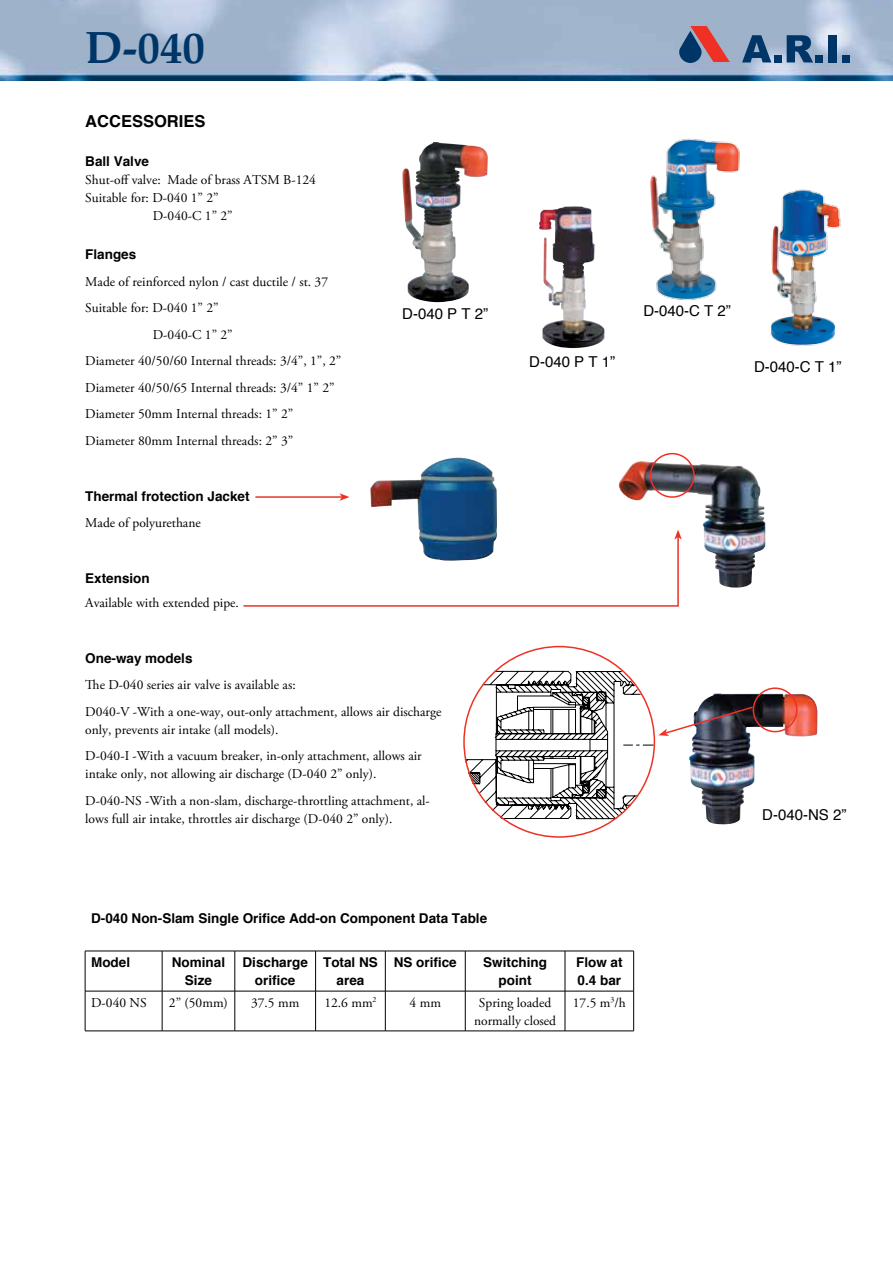
<style>
.page{position:relative;width:893px;height:1263px;background:#fff}
.page>*{position:absolute;margin:0;border:0;box-sizing:border-box;transform-origin:0 0}
.t1{font:700 45px "Palatino";color:#003568}
.t2{font:700 16.5px "Helvetica";color:#000}
.t3{font:15px "Helvetica";color:#000}
.t4{font:13.5px/26.5px "Adobe Garamond Pro";color:#000}
.t5{font:700 13.5px/18px "Helvetica";color:#000;text-align:center}
</style>
<div class="page">
<img style="left:0;top:0;width:893px;height:81px">
<svg style="left:677px;top:26px;width:53px;height:37px;background:#916e81"></svg>
<svg style="left:742px;top:35px;width:29px;height:27px"></svg>
<div style="left:773px;top:55px;width:8px;height:7px;background:#003568"></div>
<svg style="left:787px;top:35px;width:26px;height:27px"></svg>
<div style="left:815px;top:55px;width:8px;height:7px;background:#003568"></div>
<div style="left:829px;top:35px;width:8px;height:27px;background:#003568"></div>
<div style="left:842px;top:55px;width:8px;height:7px;background:#003568"></div>
<img style="left:695px;top:464px;width:70px;height:124px">
<svg style="left:243px;top:452px;width:452px;height:155px"></svg>
<svg style="left:674px;top:530px;width:8px;height:10px"></svg>
<img style="left:370px;top:457px;width:127px;height:105px">
<hr style="left:255px;top:496px;width:87px;height:2px;background:#ee3124">
<svg style="left:339px;top:493px;width:10px;height:8px"></svg>
<img style="left:539px;top:206px;width:66px;height:142px">
<img style="left:402px;top:142px;width:67px;height:160px">
<img style="left:770px;top:189px;width:71px;height:157px">
<img style="left:650px;top:138px;width:90px;height:162px">
<img style="left:754px;top:693px;width:30px;height:89px">
<div style="left:753px;top:687px;width:44px;height:45px;border:2px solid #ee3124;border-radius:50%"></div>
<svg style="left:463px;top:646px;width:291px;height:192px"></svg>
<hr style="left:85px;top:951px;width:77px;height:1px;background:#000">
<hr style="left:85px;top:951px;width:1px;height:40px;background:#000">
<hr style="left:162px;top:951px;width:73px;height:1px;background:#000">
<hr style="left:162px;top:951px;width:1px;height:40px;background:#000">
<hr style="left:235px;top:951px;width:81px;height:1px;background:#000">
<hr style="left:235px;top:951px;width:1px;height:40px;background:#000">
<hr style="left:316px;top:951px;width:69px;height:1px;background:#000">
<hr style="left:315px;top:951px;width:1px;height:40px;background:#000">
<hr style="left:385px;top:951px;width:80px;height:1px;background:#000">
<hr style="left:385px;top:951px;width:1px;height:40px;background:#000">
<hr style="left:465px;top:951px;width:100px;height:1px;background:#000">
<hr style="left:465px;top:951px;width:1px;height:40px;background:#000">
<hr style="left:565px;top:951px;width:69px;height:1px;background:#000">
<hr style="left:565px;top:951px;width:1px;height:40px;background:#000">
<hr style="left:633px;top:951px;width:1px;height:40px;background:#000">
<hr style="left:85px;top:991px;width:77px;height:1px;background:#000">
<hr style="left:85px;top:991px;width:1px;height:40px;background:#000">
<hr style="left:162px;top:991px;width:73px;height:1px;background:#000">
<hr style="left:162px;top:991px;width:1px;height:40px;background:#000">
<hr style="left:235px;top:991px;width:81px;height:1px;background:#000">
<hr style="left:235px;top:991px;width:1px;height:40px;background:#000">
<hr style="left:316px;top:991px;width:69px;height:1px;background:#000">
<hr style="left:315px;top:991px;width:1px;height:40px;background:#000">
<hr style="left:385px;top:991px;width:80px;height:1px;background:#000">
<hr style="left:385px;top:991px;width:1px;height:40px;background:#000">
<hr style="left:465px;top:991px;width:100px;height:1px;background:#000">
<hr style="left:465px;top:991px;width:1px;height:40px;background:#000">
<hr style="left:565px;top:991px;width:69px;height:1px;background:#000">
<hr style="left:565px;top:991px;width:1px;height:40px;background:#000">
<hr style="left:633px;top:991px;width:1px;height:40px;background:#000">
<hr style="left:85px;top:1031px;width:77px;height:1px;background:#000">
<hr style="left:162px;top:1031px;width:73px;height:1px;background:#000">
<hr style="left:235px;top:1031px;width:81px;height:1px;background:#000">
<hr style="left:316px;top:1031px;width:69px;height:1px;background:#000">
<hr style="left:385px;top:1031px;width:80px;height:1px;background:#000">
<hr style="left:465px;top:1031px;width:100px;height:1px;background:#000">
<hr style="left:565px;top:1031px;width:69px;height:1px;background:#000">
<h1 class="t1" style="left:85px;top:20px;width:121px">D-040</h1>
<p class="t2" style="left:85px;top:108px;width:122px">ACCESSORIES</p>
<p class="t5" style="left:85px;top:153px;width:65px">Ball Valve</p>
<p class="t4" style="left:85px;top:167px;width:232px">Shut-off valve: Made of brass ATSM B-124</p>
<p class="t4" style="left:85px;top:185px;width:135px">Suitable for: D-040 1” 2”</p>
<p class="t4" style="left:153px;top:203px;width:81px">D-040-C 1” 2”</p>
<p class="t5" style="left:85px;top:246px;width:53px">Flanges</p>
<p class="t4" style="left:85px;top:269px;width:244px">Made of reinforced nylon / cast ductile / st. 37</p>
<p class="t4" style="left:85px;top:295px;width:135px">Suitable for: D-040 1” 2”</p>
<p class="t4" style="left:153px;top:322px;width:81px">D-040-C 1” 2”</p>
<p class="t4" style="left:85px;top:348px;width:257px">Diameter 40/50/60 Internal threads: 3/4”, 1”, 2”</p>
<p class="t4" style="left:85px;top:375px;width:251px">Diameter 40/50/65 Internal threads: 3/4” 1” 2”</p>
<p class="t4" style="left:85px;top:401px;width:209px">Diameter 50mm Internal threads: 1” 2”</p>
<p class="t4" style="left:85px;top:428px;width:209px">Diameter 80mm Internal threads: 2” 3”</p>
<p class="t5" style="left:85px;top:487px;width:166px">Thermal frotection Jacket</p>
<p class="t4" style="left:85px;top:510px;width:117px">Made of polyurethane</p>
<p class="t5" style="left:85px;top:570px;width:66px">Extension</p>
<p class="t4" style="left:85px;top:590px;width:155px">Available with extended pipe.</p>
<p class="t3" style="left:402px;top:302px;width:87px">D-040 P T 2”</p>
<p class="t5" style="left:85px;top:649px;width:109px">One-way models</p>
<p class="t4" style="left:85px;top:672px;width:358px">The D-040 series air valve is available as:<br>D040-V -With a one-way, out-only attachment, allows air discharge</p>
<p class="t4" style="left:85px;top:717px;width:338px">only, prevents air intake (all models).<br>D-040-I -With a vacuum breaker, in-only attachment, allows air</p>
<p class="t4" style="left:85px;top:761px;width:346px">intake only, not allowing air discharge (D-040 2” only).<br>D-040-NS -With a non-slam, discharge-throttling attachment, al-</p>
<p class="t4" style="left:85px;top:806px;width:309px">lows full air intake, throttles air discharge (D-040 2” only).</p>
<p class="t3" style="left:529px;top:350px;width:87px">D-040 P T 1”</p>
<p class="t3" style="left:643px;top:299px;width:89px">D-040-C T 2”</p>
<p class="t3" style="left:754px;top:356px;width:89px">D-040-C T 1”</p>
<p class="t3" style="left:762px;top:804px;width:86px">D-040-NS 2”</p>
<p class="t5" style="left:91px;top:909px;width:398px">D-040 Non-Slam Single Orifice Add-on Component Data Table</p>
<p class="t5" style="left:91px;top:953px;width:41px">Model</p>
<p class="t5" style="left:172px;top:953px;width:55px">Nominal<br>Size</p>
<p class="t5" style="left:243px;top:953px;width:67px">Discharge orifice</p>
<p class="t5" style="left:323px;top:953px;width:56px">Total NS area</p>
<p class="t5" style="left:394px;top:953px;width:65px">NS orifice</p>
<p class="t5" style="left:483px;top:953px;width:65px">Switching point</p>
<p class="t5" style="left:576px;top:953px;width:48px;text-align:left">Flow at<br>0.4 bar</p>
<p class="t4" style="left:91px;top:990px;width:57px">D-040 NS</p>
<p class="t4" style="left:169px;top:990px;width:60px">2” (50mm)</p>
<p class="t4" style="left:251px;top:990px;width:50px">37.5 mm</p>
<p class="t4" style="left:324px;top:990px;width:54px">12.6 mm<sup>2</sup></p>
<p class="t4" style="left:410px;top:990px;width:33px">4 mm</p>
<p class="t4" style="left:474px;top:994px;width:84px;line-height:18px;text-align:center">Spring loaded normally closed</p>
<p class="t4" style="left:573px;top:990px;width:54px">17.5 m<sup>3</sup>/h</p>
</div>
